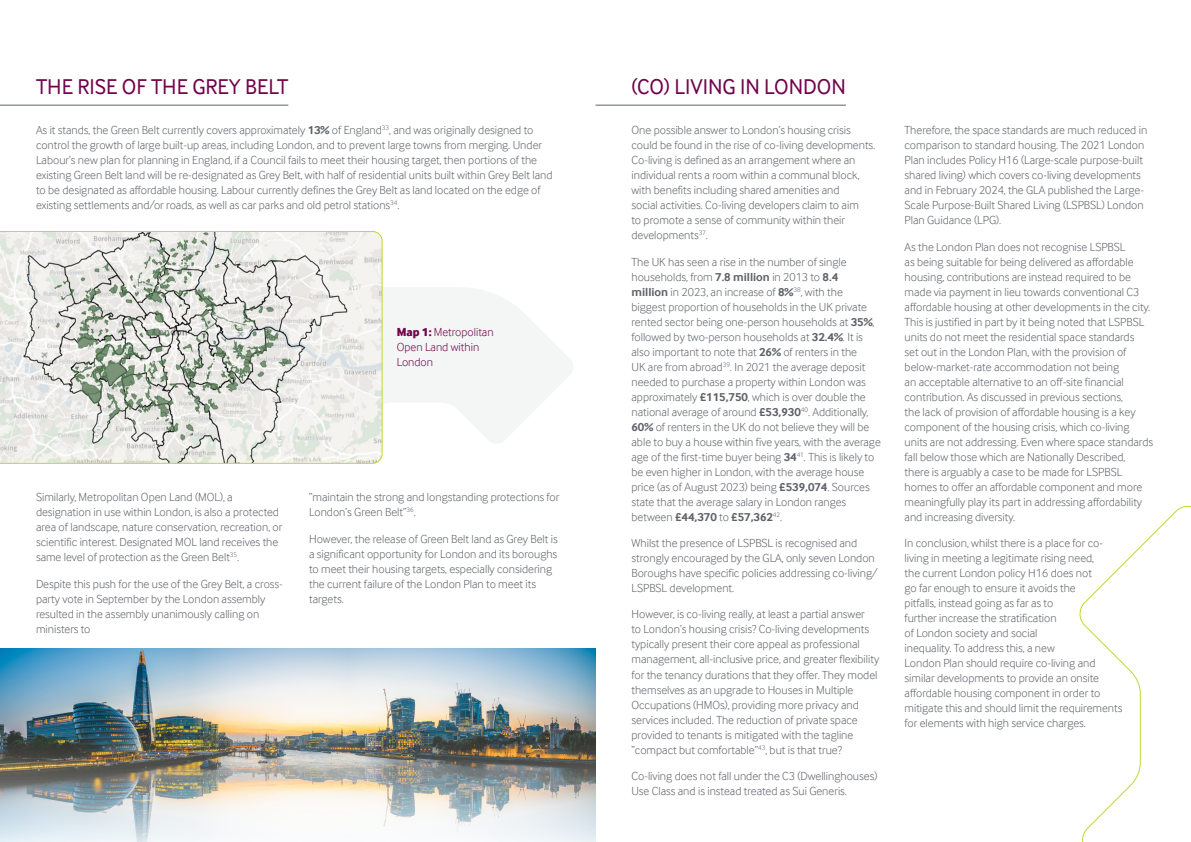
<style>
.page{position:relative;width:1191px;height:842px;background:#fff}
.page>*{position:absolute;margin:0;border:0;box-sizing:border-box;transform-origin:0 0}
._02_Main_Heading{font:22px "Inter Face";color:#70034b}
._07_Body_Text{font:300 12px/15px "Inter Face";color:#5f6369}
._07_Body_Text-2{font:300 12px/15px "Inter Face";color:#70034b}
.s1{font-weight:700}
.s2{font-weight:800}
</style>
<div class="page">
<hr style="left:0;top:105px;width:288px;height:1px;background:#5f6369">
<svg style="left:382px;top:287px;width:191px;height:160px;fill:#f4f5f5"></svg>
<svg style="left:0;top:231px;width:382px;height:233px"></svg>
<svg style="left:1079px;top:505px;width:112px;height:337px"></svg>
<hr style="left:595px;top:105px;width:251px;height:1px;background:#5f6369">
<img style="left:0;top:648px;width:595px;height:194px">
<p class="_02_Main_Heading" style="left:36px;top:75px;width:254px">THE RISE OF THE GREY BELT</p>
<p class="_07_Body_Text" style="left:36px;top:123px;width:518px">As it stands, the Green Belt currently covers approximately <span class="s1">13%</span> of England<sup>33</sup>, and was originally designed to control the growth of large built-up areas, including London, and to prevent large towns from merging. Under Labour’s new plan for planning in England, if a Council fails to meet their housing target, then portions of the existing Green Belt land will be re-designated as Grey Belt, with half of residential units built within Grey Belt land to be designated as affordable housing. Labour currently defines the Grey Belt as land located on the edge of existing settlements and/or roads, as well as car parks and old petrol stations<sup>34</sup>.</p>
<p class="_07_Body_Text-2" style="left:397px;top:325px;width:98px"><span class="s2">Map 1:</span> Metropolitan<br>Open Land within<br>London</p>
<p class="_07_Body_Text" style="left:36px;top:490px;width:248px">Similarly, Metropolitan Open Land (MOL), a designation in use within London, is also a protected area of landscape, nature conservation, recreation, or scientific interest. Designated MOL land receives the same level of protection as the Green Belt<sup>35</sup>.</p>
<p class="_07_Body_Text" style="left:36px;top:576px;width:248px">Despite this push for the use of the Grey Belt, a cross&shy;party vote in September by the London assembly resulted in the assembly unanimously calling on ministers to</p>
<p class="_07_Body_Text" style="left:309px;top:490px;width:252px">“maintain the strong and longstanding protections for<br>London’s Green Belt”<sup>36</sup>.</p>
<p class="_07_Body_Text" style="left:309px;top:531px;width:250px">However, the release of Green Belt land as Grey Belt is a significant opportunity for London and its boroughs to meet their housing targets, especially considering the current failure of the London Plan to meet its targets.</p>
<p class="_02_Main_Heading" style="left:631px;top:75px;width:216px">(CO) LIVING IN LONDON</p>
<p class="_07_Body_Text" style="left:631px;top:123px;width:245px">One possible answer to London’s housing crisis could be found in the rise of co-living developments.<br>Co-living is defined as an arrangement where an individual rents a room within a communal block, with benefits including shared amenities and<br>social activities. Co-living developers claim to aim<br>to promote a sense of community within their developments<sup>37</sup>.</p>
<p class="_07_Body_Text" style="left:631px;top:254px;width:251px">The UK has seen a rise in the number of single households, from <span class="s1">7.8 million</span> in 2013 to <span class="s1">8.4<br>million</span> in 2023, an increase of <span class="s1">8%</span><sup>38</sup>, with the<br>biggest proportion of households in the UK private rented sector being one-person households at <span class="s1">35%</span>, followed by two-person households at <span class="s1">32.4%</span>. It is also important to note that <span class="s1">26%</span> of renters in the<br>UK are from abroad<sup>39</sup>. In 2021 the average deposit needed to purchase a property within London was approximately <span class="s1">£115,750</span>, which is over double the national average of around <span class="s1">£53,930</span><sup>40</sup>. Additionally, <span class="s1">60%</span> of renters in the UK do not believe they will be able to buy a house within five years, with the average age of the first-time buyer being <span class="s1">34</span><sup>41</sup>. This is likely to be even higher in London, with the average house price (as of August 2023) being <span class="s1">£539,074</span>. Sources state that the average salary in London ranges between <span class="s1">£44,370</span> to <span class="s1">£57,362</span><sup>42</sup>.</p>
<p class="_07_Body_Text" style="left:631px;top:536px;width:248px">Whilst the presence of LSPBSL is recognised and strongly encouraged by the GLA, only seven London Boroughs have specific policies addressing co-living/ LSPBSL development.</p>
<p class="_07_Body_Text" style="left:631px;top:607px;width:249px">However, is co-living really, at least a partial answer<br>to London’s housing crisis? Co-living developments typically present their core appeal as professional management, all-inclusive price, and greater flexibility for the tenancy durations that they offer. They model themselves as an upgrade to Houses in Multiple Occupations (HMOs), providing more privacy and services included. The reduction of private space provided to tenants is mitigated with the tagline “compact but comfortable”<sup>43</sup>, but is that true?</p>
<p class="_07_Body_Text" style="left:631px;top:768px;width:247px">Co-living does not fall under the C3 (Dwellinghouses)<br>Use Class and is instead treated as Sui Generis.</p>
<p class="_07_Body_Text" style="left:904px;top:123px;width:244px">Therefore, the space standards are much reduced in comparison to standard housing. The 2021 London Plan includes Policy H16 (Large-scale purpose-built shared living) which covers co-living developments and in February 2024, the GLA published the Large-Scale Purpose-Built Shared Living (LSPBSL) London Plan Guidance (LPG).</p>
<p class="_07_Body_Text" style="left:904px;top:239px;width:250px">As the London Plan does not recognise LSPBSL<br>as being suitable for being delivered as affordable housing, contributions are instead required to be made via payment in lieu towards conventional C3 affordable housing at other developments in the city.<br>This is justified in part by it being noted that LSPBSL units do not meet the residential space standards<br>set out in the London Plan, with the provision of below-market-rate accommodation not being<br>an acceptable alternative to an off-site financial contribution. As discussed in previous sections,<br>the lack of provision of affordable housing is a key component of the housing crisis, which co-living units are not addressing. Even where space standards fall below those which are Nationally Described, there is arguably a case to be made for LSPBSL homes to offer an affordable component and more meaningfully play its part in addressing affordability and increasing diversity.</p>
<p class="_07_Body_Text" style="left:904px;top:536px;width:219px">In conclusion, whilst there is a place for co&shy;living in meeting a legitimate rising need,<br>the current London policy H16 does not<br>go far enough to ensure it avoids the<br>pitfalls, instead going as far as to<br>further increase the stratification<br>of London society and social<br>inequality. To address this, a new<br>London Plan should require co-living and similar developments to provide an onsite affordable housing component in order to mitigate this and should limit the requirements for elements with high service charges.</p>
</div>
